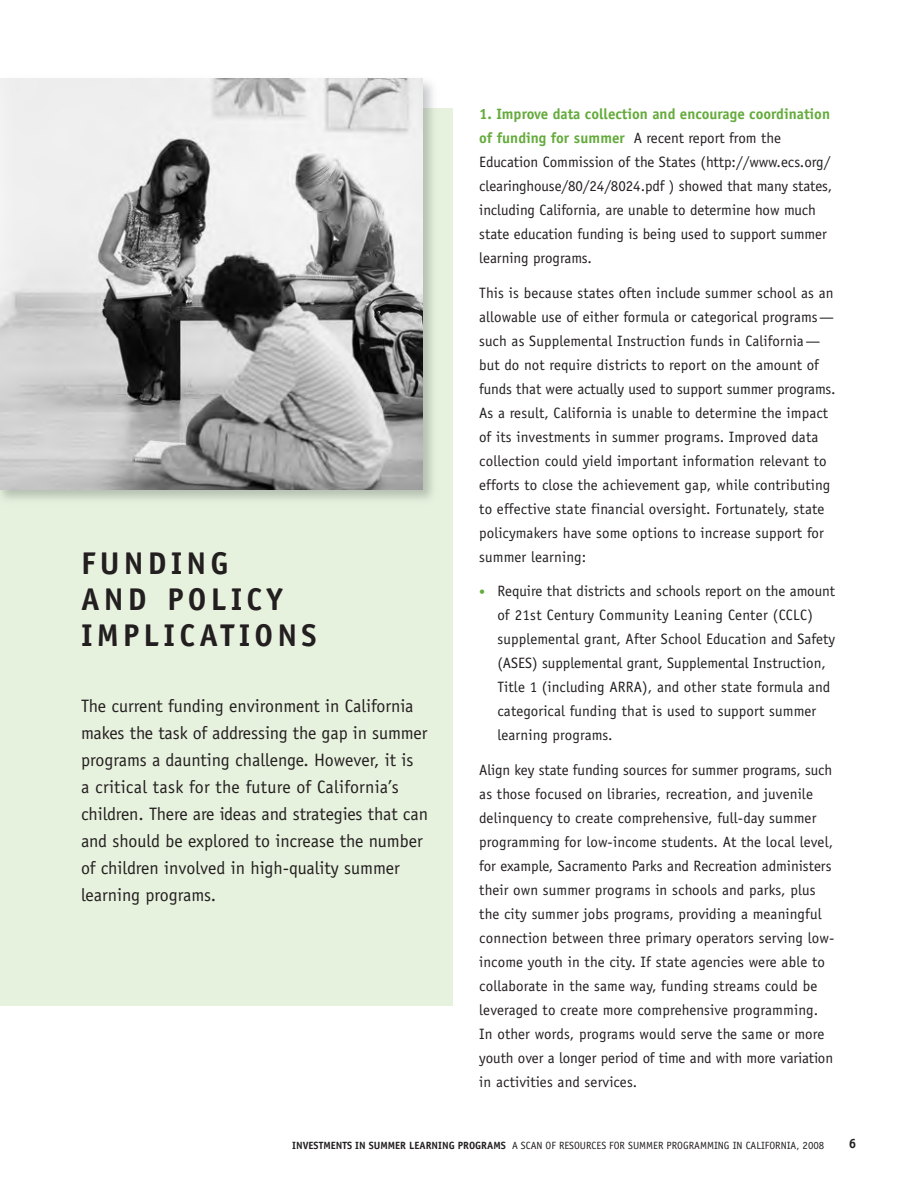
<style>
.page{position:relative;width:918px;height:1188px;background:#fff}
.page>*{position:absolute;margin:0;border:0;box-sizing:border-box;transform-origin:0 0}
.t1{font:700 31.5px/36px "Officina Sans";letter-spacing:.135em;color:#231f20}
.t2{font:18px/27px "Officina Sans";color:#231f20}
.t3{font:15px/24px "Officina Sans";letter-spacing:.01em;color:#231f20}
.t4{font:700 13.5px "Officina Sans";color:#231f20}
.t5{font:10.5px "Officina Sans";color:#231f20}
.s1{font-weight:700;color:#64ab3c}
.s2{font-size:12px;color:#64ab3c}
.s3{font-weight:700}
.s4{font-size:10.8px}
</style>
<div class="page">
<div style="left:0;top:108px;width:452px;height:898px;background:#e7f2de"></div>
<img style="left:0;top:79px;width:423px;height:411px">
<h1 class="t1" style="left:81px;top:548px;width:237px">FUNDING<br>AND POLICY<br>IMPLICATIONS</h1>
<p class="t2" style="left:81px;top:694px;width:349px">The current funding environment in California makes the task of addressing the gap in summer programs a daunting challenge. However, it is<br>a critical task for the future of California’s children. There are ideas and strategies that can and should be explored to increase the number of children involved in high-quality summer learning programs.</p>
<p class="t3" style="left:479px;top:103px;width:354px"><span class="s1">1. Improve data collection and encourage coordination of funding for summer</span> A recent report from the Education Commission of the States (http://www.ecs.org/ clearinghouse/80/24/8024.pdf ) showed that many states, including California, are unable to determine how much state education funding is being used to support summer learning programs.</p>
<p class="t3" style="left:479px;top:282px;width:358px">This is because states often include summer school as an allowable use of either formula or categorical programs— such as Supplemental Instruction funds in California— but do not require districts to report on the amount of funds that were actually used to support summer programs.<br>As a result, California is unable to determine the impact of its investments in summer programs. Improved data collection could yield important information relevant to efforts to close the achievement gap, while contributing to effective state financial oversight. Fortunately, state policymakers have some options to increase support for summer learning:</p>
<p class="t3" style="left:497px;top:581px;width:339px;text-indent:-18px"><span class="s2">•</span> Require that districts and schools report on the amount of 21st Century Community Leaning Center (CCLC) supplemental grant, After School Education and Safety (ASES) supplemental grant, Supplemental Instruction, Title 1 (including ARRA), and other state formula and categorical funding that is used to support summer learning programs.</p>
<p class="t3" style="left:479px;top:759px;width:357px">Align key state funding sources for summer programs, such as those focused on libraries, recreation, and juvenile delinquency to create comprehensive, full-day summer programming for low-income students. At the local level, for example, Sacramento Parks and Recreation administers their own summer programs in schools and parks, plus the city summer jobs programs, providing a meaningful connection between three primary operators serving low&shy;income youth in the city. If state agencies were able to collaborate in the same way, funding streams could be leveraged to create more comprehensive programming.<br>In other words, programs would serve the same or more youth over a longer period of time and with more variation in activities and services.</p>
<p class="t5" style="left:292px;top:1141px;width:534px"><span class="s3">INVESTMENTS IN SUMMER LEARNING PROGRAMS</span> A SCAN OF RESOURCES FOR SUMMER PROGRAMMING IN CALIFORNIA, <span class="s4">2008</span></p>
<p class="t4" style="left:849px;top:1138px;width:9px">6</p>
</div>
